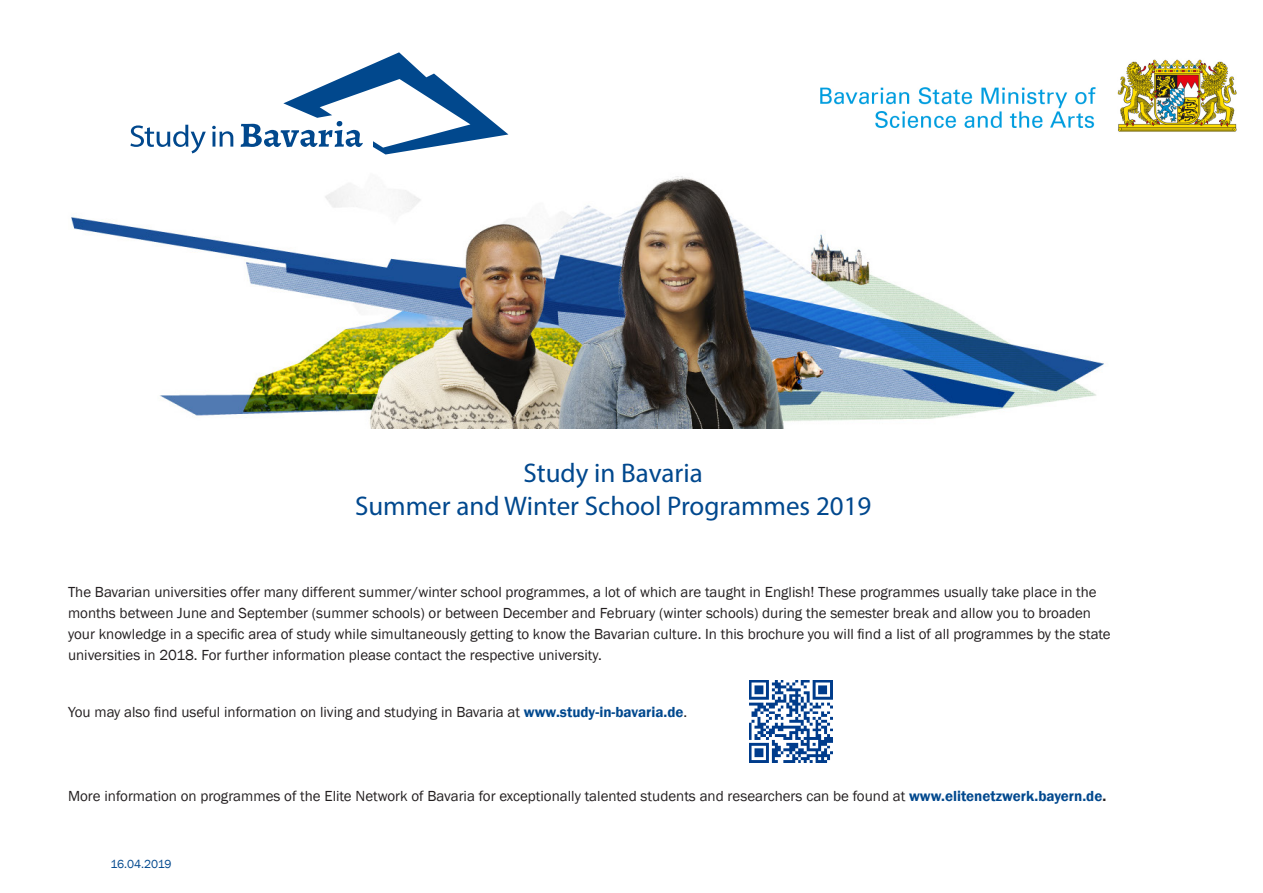
<style>
.page{position:relative;width:1263px;height:893px;background:#fff}
.page>*{position:absolute;margin:0;border:0;box-sizing:border-box;transform-origin:0 0}
.Überschrift{font:27px "Myriad Pro";color:#01488e}
.t1{font:15px/21px "Franklin Gothic";color:#231f20}
.Überschrift_2_Life_S{font:12px "Franklin Gothic";letter-spacing:-.015em;color:#01488e}
.s1{font-weight:600;color:#01488e}
.s2{font-weight:600}
</style>
<div class="page">
<img style="left:749px;top:680px;width:83px;height:83px">
<img style="left:71px;top:176px;width:1033px;height:253px">
<svg style="left:130px;top:125px;width:76px;height:28px"></svg>
<svg style="left:212px;top:126px;width:21px;height:21px"></svg>
<svg style="left:241px;top:52px;width:267px;height:102px"></svg>
<img style="left:820px;top:59px;width:417px;height:73px">
<h1 class="Überschrift" style="left:524px;top:457px;width:181px">Study in Bavaria</h1>
<h1 class="Überschrift" style="left:355px;top:489px;width:518px">Summer and Winter School Programmes 2019</h1>
<p class="t1" style="left:68px;top:582px;width:1044px">The Bavarian universities offer many different summer/winter school programmes, a lot of which are taught in English! These programmes usually take place in the months between June and September (summer schools) or between December and February (winter schools) during the semester break and allow you to broaden your knowledge in a specific area of study while simultaneously getting to know the Bavarian culture. In this brochure you will find a list of all programmes by the state universities in 2018. For further information please contact the respective university.</p>
<p class="t1" style="left:68px;top:702px;width:621px">You may also find useful information on living and studying in Bavaria at <span class="s1">www.study-in-bavaria.de</span>.</p>
<p class="t1" style="left:68px;top:786px;width:1040px">More information on programmes of the Elite Network of Bavaria for exceptionally talented students and researchers can be found at <span class="s1">www.elitenetzwerk.bayern.de</span><span class="s2">.</span></p>
<h2 class="Überschrift_2_Life_S" style="left:110px;top:857px;width:63px">16.04.2019</h2>
</div>
